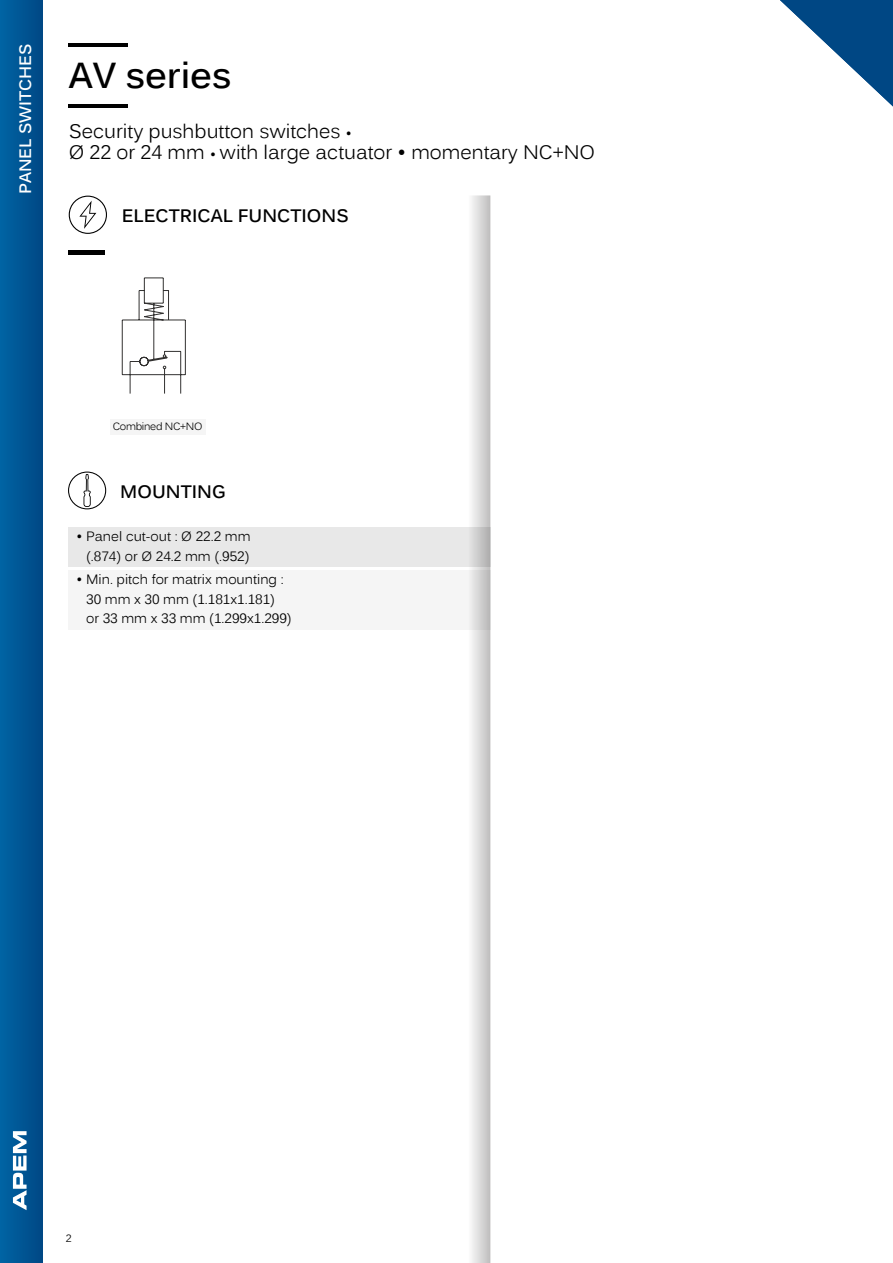
<style>
.page{position:relative;width:893px;height:1263px;background:#fff}
.page>*{position:absolute;margin:0;border:0;box-sizing:border-box;transform-origin:0 0}
.t1{font:700 36px "Kalinga";color:#000}
.t2{font:19.5px/21px "Kalinga";color:#000}
.t3{font:700 18px "Kalinga";color:#000}
.t4{font:700 16.5px "Kalinga";color:#fff}
.t5{font:13.5px/19.5px "Kalinga";color:#000;text-align:right}
.t6{font:10.5px "Kalinga";letter-spacing:-.03em;color:#000}
.s1{font-size:13.5px}
</style>
<div class="page">
<hr style="left:69px;top:104px;width:59px;height:3px;background:#000">
<hr style="left:69px;top:43px;width:59px;height:4px;background:#000">
<svg style="left:68px;top:471px;width:38px;height:38px"></svg>
<div style="left:68px;top:528px;width:422px;height:39px;background:#e8e8e8"></div>
<div style="left:68px;top:571px;width:422px;height:59px;background:#f5f5f5"></div>
<hr style="left:69px;top:250px;width:36px;height:4px;background:#000">
<svg style="left:69px;top:196px;width:38px;height:38px"></svg>
<div style="left:110px;top:419px;width:95px;height:16px;background:#f5f5f5"></div>
<svg style="left:122px;top:277px;width:64px;height:117px"></svg>
<img style="left:0;top:0;width:42px;height:1263px">
<svg style="left:13px;top:1131px;width:14px;height:79px"></svg>
<svg style="left:780px;top:0;width:113px;height:106px"></svg>
<p class="t4" style="left:16px;top:194px;width:152px;rotate:-90deg">PANEL SWITCHES</p>
<h1 class="t1" style="left:69px;top:62px;width:164px">AV series</h1>
<h2 class="t2" style="left:69px;top:123px;width:528px">Security pushbutton switches <span class="s1">•<br></span>Ø 22 or 24 mm <span class="s1">•</span> with large actuator • momentary NC+NO</h2>
<h3 class="t3" style="left:122px;top:209px;width:228px">ELECTRICAL FUNCTIONS</h3>
<p class="t6" style="left:113px;top:422px;width:91px">Combined NC+NO</p>
<h3 class="t3" style="left:120px;top:484px;width:107px">MOUNTING</h3>
<p class="t5" style="left:77px;top:528px;width:176px">• Panel cut-out : Ø 22.2 mm (.874) or Ø 24.2 mm (.952)</p>
<p class="t5" style="left:86px;top:571px;width:207px;text-align:left;text-indent:-10px">• Min. pitch for matrix mounting :<br>30 mm x 30 mm (1.181x1.181)<br>or 33 mm x 33 mm (1.299x1.299)</p>
<p class="t6" style="left:66px;top:1234px;width:7px">2</p>
</div>
